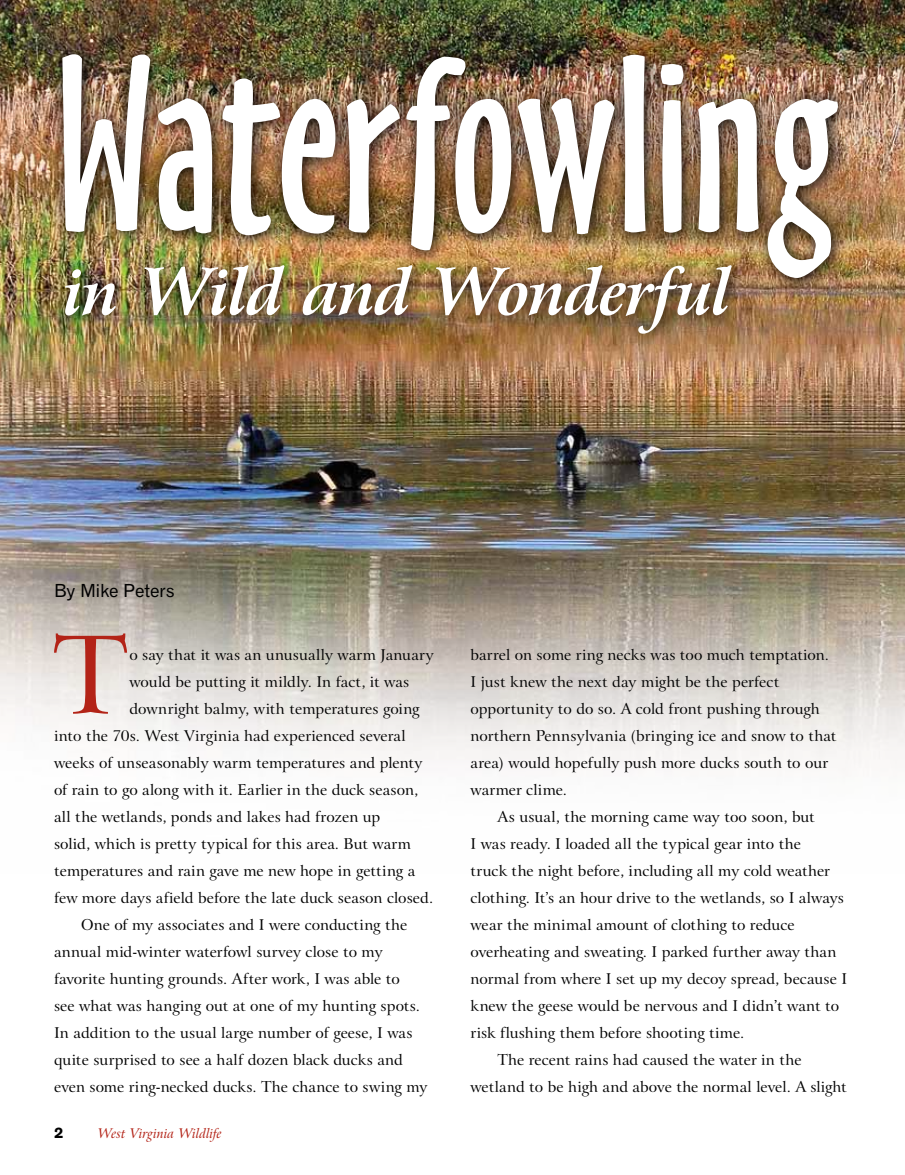
<style>
.page{position:relative;width:905px;height:1175px;background:#fff}
.page>*{position:absolute;margin:0;border:0;box-sizing:border-box;transform-origin:0 0}
.t1{font:232.5px "Oz Handicraft BT";letter-spacing:.005em;color:#fff}
.t2{font:106.95px "Arrus BT";color:#b32317}
.t3{font:italic 700 65.25px "Arrus BT";letter-spacing:-.03em;color:#fff}
.t4{font:18px "Gothic 720 BT Roman B";letter-spacing:-.02em;color:#000}
.t5{font:15px/27px "Arrus BT";color:#000}
.t6{font:15px "Gothic 725 BT Black A";color:#000}
.t7{font:italic 13.5px "Arrus BT";letter-spacing:-.015em;color:#b32317}
</style>
<div class="page">
<img style="left:0;top:0;width:904px;height:768px">
<img style="left:48px;top:40px;width:804px;height:308px">
<h1 class="t1" style="left:54px;top:11px;width:784px">Waterfowling</h1>
<h3 class="t3" style="left:63px;top:251px;width:670px">in Wild and Wonderful</h3>
<p class="t4" style="left:54px;top:579px;width:122px">By Mike Peters</p>
<h2 class="t2" style="left:53px;top:609px;width:77px">T</h2>
<p class="t5" style="left:129px;top:641px;width:306px">o say that it was an unusually warm January</p>
<p class="t5" style="left:129px;top:668px;width:281px">would be putting it mildly. In fact, it was</p>
<p class="t5" style="left:129px;top:695px;width:292px">downright balmy, with temperatures going</p>
<p class="t5" style="left:54px;top:722px;width:353px">into the 70s. West Virginia had experienced several</p>
<p class="t5" style="left:54px;top:749px;width:370px">weeks of unseasonably warm temperatures and plenty</p>
<p class="t5" style="left:54px;top:776px;width:365px">of rain to go along with it. Earlier in the duck season,</p>
<p class="t5" style="left:54px;top:803px;width:328px">all the wetlands, ponds and lakes had frozen up</p>
<p class="t5" style="left:54px;top:830px;width:358px">solid, which is pretty typical for this area. But warm</p>
<p class="t5" style="left:54px;top:857px;width:363px">temperatures and rain gave me new hope in getting a</p>
<p class="t5" style="left:54px;top:884px;width:380px">few more days afield before the late duck season closed.</p>
<p class="t5" style="left:81px;top:911px;width:328px">One of my associates and I were conducting the</p>
<p class="t5" style="left:54px;top:938px;width:330px">annual mid-winter waterfowl survey close to my</p>
<p class="t5" style="left:54px;top:965px;width:347px">favorite hunting grounds. After work, I was able to</p>
<p class="t5" style="left:54px;top:992px;width:367px">see what was hanging out at one of my hunting spots.</p>
<p class="t5" style="left:54px;top:1019px;width:360px">In addition to the usual large number of geese, I was</p>
<p class="t5" style="left:54px;top:1046px;width:350px">quite surprised to see a half dozen black ducks and</p>
<p class="t5" style="left:54px;top:1073px;width:375px">even some ring-necked ducks. The chance to swing my</p>
<p class="t6" style="left:54px;top:1123px;width:11px">2</p>
<p class="t7" style="left:97px;top:1124px;width:126px">West Virginia Wildlife</p>
<p class="t5" style="left:470px;top:641px;width:367px">barrel on some ring necks was too much temptation.<br>I just knew the next day might be the perfect opportunity to do so. A cold front pushing through northern Pennsylvania (bringing ice and snow to that area) would hopefully push more ducks south to our warmer clime.</p>
<p class="t5" style="left:497px;top:803px;width:319px">As usual, the morning came way too soon, but</p>
<p class="t5" style="left:470px;top:830px;width:332px">I was ready. I loaded all the typical gear into the</p>
<p class="t5" style="left:470px;top:857px;width:361px">truck the night before, including all my cold weather</p>
<p class="t5" style="left:470px;top:884px;width:375px">clothing. It’s an hour drive to the wetlands, so I always</p>
<p class="t5" style="left:470px;top:911px;width:325px">wear the minimal amount of clothing to reduce</p>
<p class="t5" style="left:470px;top:938px;width:367px">overheating and sweating. I parked further away than</p>
<p class="t5" style="left:470px;top:965px;width:378px">normal from where I set up my decoy spread, because I</p>
<p class="t5" style="left:470px;top:992px;width:370px">knew the geese would be nervous and I didn’t want to</p>
<p class="t5" style="left:470px;top:1019px;width:275px">risk flushing them before shooting time.</p>
<p class="t5" style="left:497px;top:1046px;width:305px">The recent rains had caused the water in the</p>
<p class="t5" style="left:470px;top:1073px;width:378px">wetland to be high and above the normal level. A slight</p>
</div>
